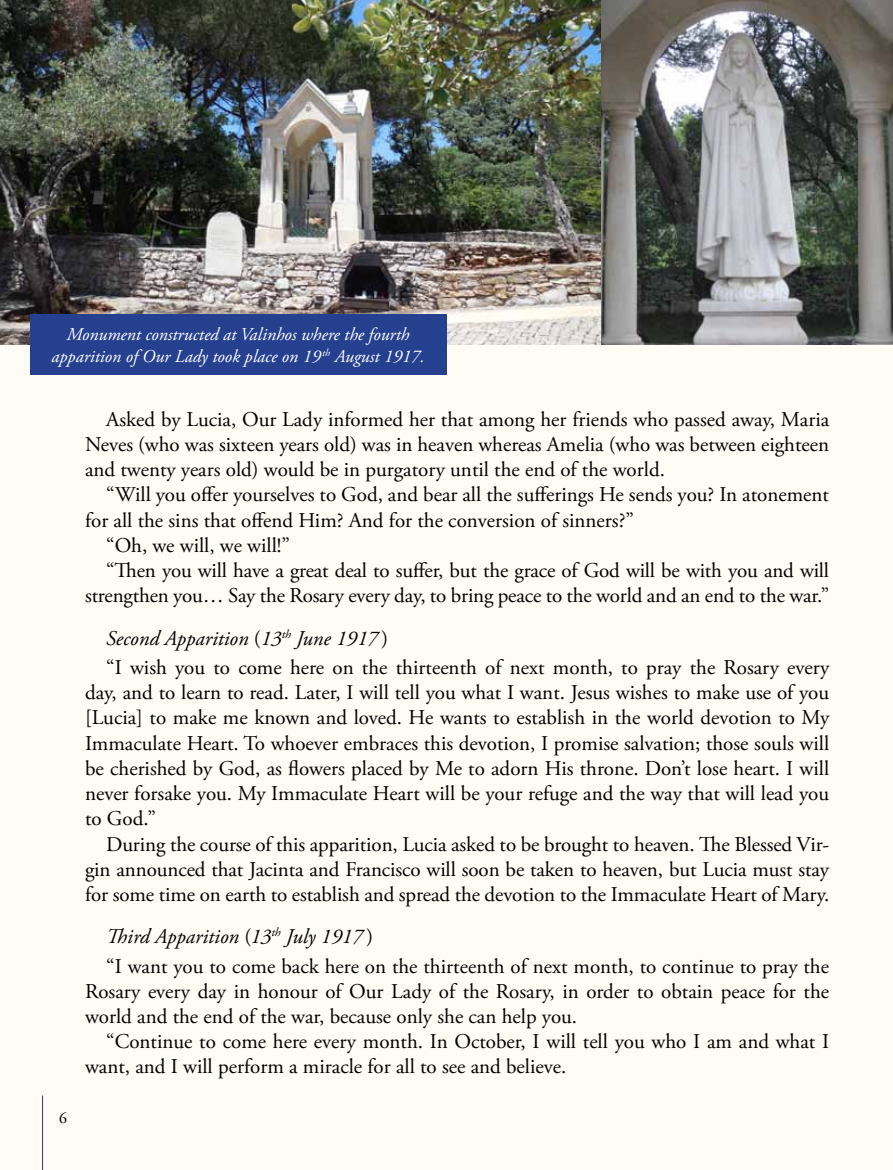
<style>
.page{position:relative;width:893px;height:1170px;background:#fff}
.page>*{position:absolute;margin:0;border:0;box-sizing:border-box;transform-origin:0 0}
.t1{font:21px/25.2px "Adobe Garamond Pro";letter-spacing:-.01em;color:#000}
.t2{font:italic 18px/21.6px "Adobe Garamond Pro";color:#fff;text-align:center}
.t3{font:15.75px "Adobe Garamond Pro";color:#000}
.s1{font-style:italic}
</style>
<div class="page">
<div style="left:0;top:0;width:893px;height:1169px;background:#fffcf5"></div>
<hr style="left:42px;top:1095px;width:1px;height:74px;background:#25408f">
<img style="left:0;top:0;width:893px;height:344px">
<div style="left:30px;top:314px;width:416px;height:60px;background:#25408f"></div>
<p class="t2" style="left:52px;top:324px;width:375px">Monument constructed at Valinhos where the fourth apparition of Our Lady took place on 19 <sup>th</sup> August 1917.</p>
<p class="t3" style="left:59px;top:1107px;width:9px">6</p>
<p class="t1" style="left:85px;top:407px;width:746px;text-align:justify;text-indent:21px">Asked by Lucia, Our Lady informed her that among her friends who passed away, Maria Neves (who was sixteen years old) was in heaven whereas Amelia (who was between eighteen and twenty years old) would be in purgatory until the end of the world.</p>
<p class="t1" style="left:106px;top:483px;width:724px">“Will you offer yourselves to God, and bear all the sufferings He sends you? In atonement</p>
<p class="t1" style="left:85px;top:508px;width:550px">for all the sins that offend Him? And for the conversion of sinners?”</p>
<p class="t1" style="left:106px;top:533px;width:185px">“Oh, we will, we will!”</p>
<p class="t1" style="left:106px;top:558px;width:724px">“Then you will have a great deal to suffer, but the grace of God will be with you and will</p>
<p class="t1" style="left:85px;top:583px;width:746px">strengthen you… Say the Rosary every day, to bring peace to the world and an end to the war.”</p>
<p class="t1" style="left:106px;top:624px;width:724px;line-height:29.4px"><span class="s1">Second Apparition</span> (<span class="s1">13</span><sup>th</sup> <span class="s1">June 1917</span> )<br>“I wish you to come here on the thirteenth of next month, to pray the Rosary every</p>
<p class="t1" style="left:85px;top:680px;width:746px;text-align:justify">day, and to learn to read. Later, I will tell you what I want. Jesus wishes to make use of you [Lucia] to make me known and loved. He wants to establish in the world devotion to My Immaculate Heart. To whoever embraces this devotion, I promise salvation; those souls will be cherished by God, as flowers placed by Me to adorn His throne. Don’t lose heart. I will never forsake you. My Immaculate Heart will be your refuge and the way that will lead you to God.”</p>
<p class="t1" style="left:85px;top:831px;width:746px;text-align:justify;text-indent:21px">During the course of this apparition, Lucia asked to be brought to heaven. The Blessed Vir&shy;gin announced that Jacinta and Francisco will soon be taken to heaven, but Lucia must stay for some time on earth to establish and spread the devotion to the Immaculate Heart of Mary.</p>
<p class="t1" style="left:106px;top:922px;width:724px;line-height:29.4px"><span class="s1">Third Apparition</span> (<span class="s1">13</span><sup>th</sup> <span class="s1">July 1917</span> )<br>“I want you to come back here on the thirteenth of next month, to continue to pray the</p>
<p class="t1" style="left:85px;top:979px;width:746px">Rosary every day in honour of Our Lady of the Rosary, in order to obtain peace for the world and the end of the war, because only she can help you.</p>
<p class="t1" style="left:85px;top:1029px;width:746px;text-indent:21px">“Continue to come here every month. In October, I will tell you who I am and what I want, and I will perform a miracle for all to see and believe.</p>
</div>
